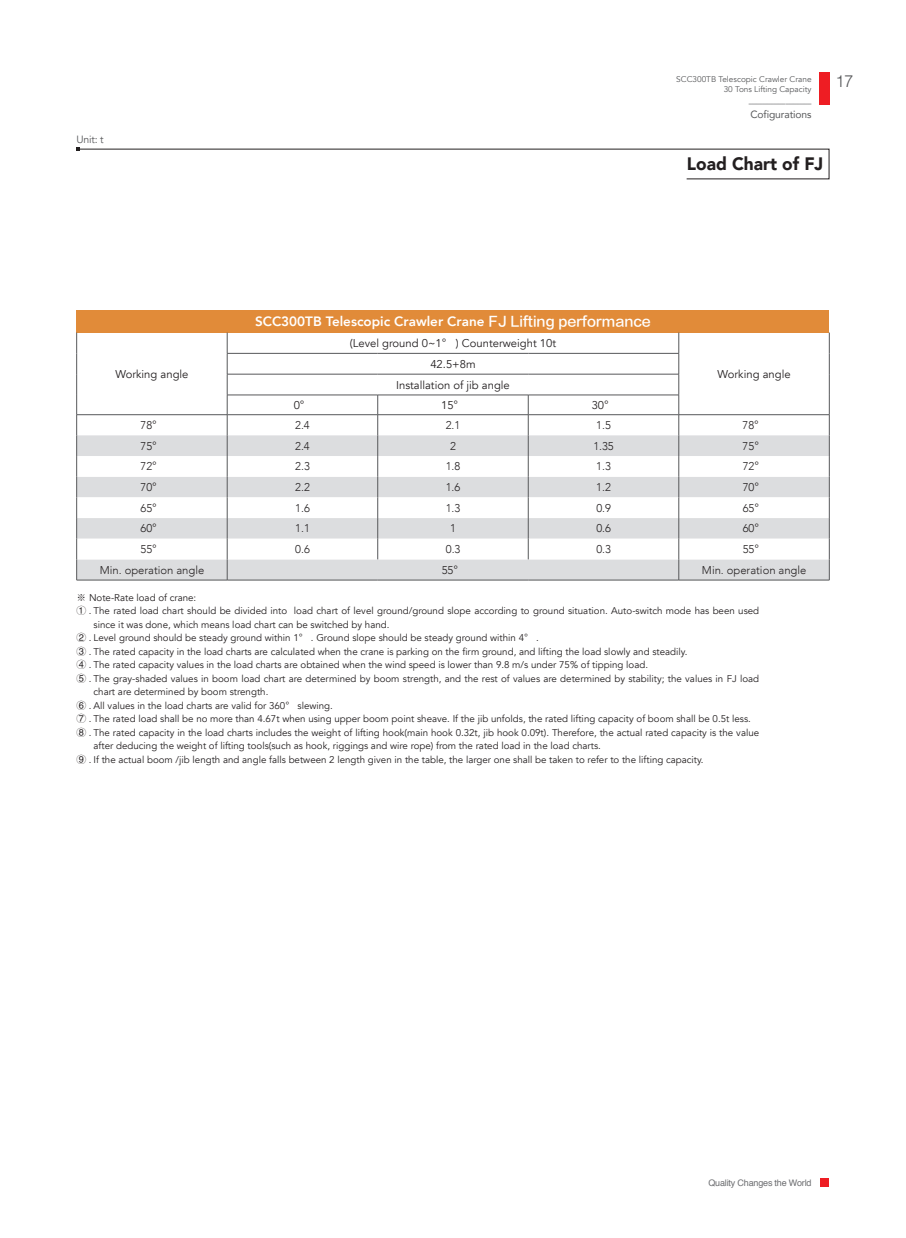
<style>
.page{position:relative;width:906px;height:1238px;background:#fff}
.page>*{position:absolute;margin:0;border:0;box-sizing:border-box;transform-origin:0 0}
.t1{font:900 18px "Avenir";color:#231f20;scale:.96 1}
.t2{font:300 16.5px "Helvetica";color:#57585a}
.t3{font:800 13.5px "Avenir";color:#fff}
.t4{font:300 11.25px "Avenir";color:#231f20}
.t5{font:11.25px/20.9px "Avenir";color:#231f20;text-align:center}
.t6{font:10.5px "Avenir";letter-spacing:-.01em;color:#57585a}
.t7{font:10.5px "Avenir";color:#57585a}
.t8{font:9.75px "Avenir";color:#231f20}
.t9{font:9px "Helvetica";letter-spacing:-.02em;color:#6c6d70}
.t10{font:8.25px/10.5px "Avenir";color:#57585a;text-align:right}
.t11{font:8.25px "Microsoft Ya Hei";color:#57585a}
.s1{font-family:"FZLTHDB SC GB1 4";font-weight:400}
.s2{font-family:"FZLTKHK GBK1 0"}
.s3{font-family:"FZLTKHK GBK1 0";font-weight:400}
</style>
<div class="page">
<svg style="left:77px;top:148px;width:753px;height:32px"></svg>
<div style="left:77px;top:310px;width:752px;height:22px;background:#e18b39"></div>
<svg style="left:76px;top:332px;width:754px;height:248px"></svg>
<hr style="left:77px;top:580px;width:150px;height:1px;background:#57585a">
<hr style="left:227px;top:580px;width:151px;height:1px;background:#57585a">
<hr style="left:378px;top:580px;width:150px;height:1px;background:#57585a">
<hr style="left:528px;top:580px;width:151px;height:1px;background:#57585a">
<hr style="left:679px;top:580px;width:150px;height:1px;background:#57585a">
<hr style="left:227px;top:353px;width:151px;height:1px;background:#57585a">
<hr style="left:378px;top:353px;width:150px;height:1px;background:#57585a">
<hr style="left:528px;top:353px;width:151px;height:1px;background:#57585a">
<hr style="left:227px;top:374px;width:151px;height:1px;background:#57585a">
<hr style="left:378px;top:374px;width:150px;height:1px;background:#57585a">
<hr style="left:528px;top:374px;width:151px;height:1px;background:#57585a">
<hr style="left:227px;top:394px;width:151px;height:1px;background:#57585a">
<hr style="left:378px;top:394px;width:150px;height:1px;background:#57585a">
<hr style="left:528px;top:394px;width:151px;height:1px;background:#57585a">
<div style="left:819px;top:73px;width:10px;height:32px;background:#ee1d23"></div>
<div style="left:820px;top:1177px;width:9px;height:9px;background:#ee1d23"></div>
<p class="t7" style="left:77px;top:133px;width:29px">Unit: t</p>
<p class="t10" style="left:676px;top:74px;width:137px">SCC300TB Telescopic Crawler Crane<br>30 Tons Lifting Capacity</p>
<p class="t11" style="left:748px;top:94px;width:64px">_________________</p>
<p class="t6" style="left:750px;top:106px;width:63px">Cofigurations</p>
<h1 class="t1" style="left:687px;top:149px;width:143px">Load Chart of FJ</h1>
<h2 class="t2" style="left:835px;top:67px;width:20px">17</h2>
<h3 class="t3" style="left:255px;top:311px;width:397px">SCC300TB Telescopic Crawler Crane <span class="s1">FJ Lifting performance</span></h3>
<p class="t5" style="left:115px;top:363px;width:75px">Working angle</p>
<p class="t5" style="left:350px;top:333px;width:208px">(Level ground 0~1<span class="s2">°</span> ) Counterweight 10t</p>
<p class="t5" style="left:396px;top:354px;width:115px">42.5+8m<br>Installation of jib angle</p>
<p class="t5" style="left:294px;top:395px;width:19px">0<span class="s2">°</span></p>
<p class="t5" style="left:441px;top:395px;width:25px">15<span class="s2">°</span></p>
<p class="t5" style="left:591px;top:395px;width:25px">30<span class="s2">°</span></p>
<p class="t5" style="left:717px;top:363px;width:75px">Working angle</p>
<p class="t4" style="left:140px;top:418px;width:24px">78<span class="s3">°</span></p>
<p class="t4" style="left:295px;top:418px;width:16px">2.4</p>
<p class="t4" style="left:446px;top:418px;width:16px">2.1</p>
<p class="t4" style="left:596px;top:418px;width:16px">1.5</p>
<p class="t4" style="left:742px;top:418px;width:24px">78<span class="s3">°</span></p>
<p class="t4" style="left:140px;top:439px;width:24px">75<span class="s3">°</span></p>
<p class="t4" style="left:295px;top:439px;width:16px">2.4</p>
<p class="t4" style="left:450px;top:439px;width:7px">2</p>
<p class="t4" style="left:593px;top:439px;width:22px">1.35</p>
<p class="t4" style="left:742px;top:439px;width:24px">75<span class="s3">°</span></p>
<p class="t4" style="left:140px;top:460px;width:24px">72<span class="s3">°</span></p>
<p class="t4" style="left:295px;top:460px;width:16px">2.3</p>
<p class="t4" style="left:446px;top:460px;width:16px">1.8</p>
<p class="t4" style="left:596px;top:460px;width:16px">1.3</p>
<p class="t4" style="left:742px;top:460px;width:24px">72<span class="s3">°</span></p>
<p class="t4" style="left:141px;top:480px;width:24px">70<span class="s3">°</span></p>
<p class="t4" style="left:295px;top:480px;width:16px">2.2</p>
<p class="t4" style="left:446px;top:480px;width:16px">1.6</p>
<p class="t4" style="left:596px;top:480px;width:16px">1.2</p>
<p class="t4" style="left:742px;top:480px;width:24px">70<span class="s3">°</span></p>
<p class="t4" style="left:141px;top:501px;width:24px">65<span class="s3">°</span></p>
<p class="t4" style="left:295px;top:501px;width:16px">1.6</p>
<p class="t4" style="left:446px;top:501px;width:16px">1.3</p>
<p class="t4" style="left:596px;top:501px;width:16px">0.9</p>
<p class="t4" style="left:742px;top:501px;width:24px">65<span class="s3">°</span></p>
<p class="t4" style="left:141px;top:522px;width:24px">60<span class="s3">°</span></p>
<p class="t4" style="left:295px;top:522px;width:16px">1.1</p>
<p class="t4" style="left:450px;top:522px;width:7px">1</p>
<p class="t4" style="left:596px;top:522px;width:16px">0.6</p>
<p class="t4" style="left:742px;top:522px;width:24px">60<span class="s3">°</span></p>
<p class="t4" style="left:141px;top:542px;width:24px">55<span class="s3">°</span></p>
<p class="t4" style="left:295px;top:542px;width:16px">0.6</p>
<p class="t4" style="left:446px;top:542px;width:16px">0.3</p>
<p class="t4" style="left:596px;top:542px;width:16px">0.3</p>
<p class="t4" style="left:742px;top:542px;width:24px">55<span class="s3">°</span></p>
<p class="t4" style="left:100px;top:563px;width:106px">Min. operation angle</p>
<p class="t4" style="left:442px;top:563px;width:24px">55<span class="s3">°</span></p>
<p class="t4" style="left:702px;top:563px;width:106px">Min. operation angle</p>
<p class="t8" style="left:77px;top:591px;width:121px"><span class="s2">※</span> Note-Rate load of crane:</p>
<p class="t8" style="left:77px;top:605px;width:684px"><span class="s2">①</span> . The rated load chart should be divided into load chart of level ground/ground slope according to ground situation. Auto-switch mode has been used</p>
<p class="t8" style="left:94px;top:618px;width:297px">since it was done, which means load chart can be switched by hand.</p>
<p class="t8" style="left:77px;top:632px;width:464px"><span class="s2">②</span> . Level ground should be steady ground within 1<span class="s2">°</span> . Ground slope should be steady ground within 4<span class="s2">°</span> .</p>
<p class="t8" style="left:77px;top:645px;width:612px"><span class="s2">③</span> . The rated capacity in the load charts are calculated when the crane is parking on the firm ground, and lifting the load slowly and steadily.</p>
<p class="t8" style="left:77px;top:659px;width:573px"><span class="s2">④</span> . The rated capacity values in the load charts are obtained when the wind speed is lower than 9.8 m/s under 75% of tipping load.</p>
<p class="t8" style="left:77px;top:672px;width:684px"><span class="s2">⑤</span> . The gray-shaded values in boom load chart are determined by boom strength, and the rest of values are determined by stability; the values in FJ load</p>
<p class="t8" style="left:94px;top:686px;width:176px">chart are determined by boom strength.</p>
<p class="t8" style="left:77px;top:699px;width:258px"><span class="s2">⑥</span> . All values in the load charts are valid for 360<span class="s2">°</span> slewing.</p>
<p class="t8" style="left:77px;top:713px;width:676px"><span class="s2">⑦</span> . The rated load shall be no more than 4.67t when using upper boom point sheave. If the jib unfolds, the rated lifting capacity of boom shall be 0.5t less.</p>
<p class="t8" style="left:77px;top:726px;width:684px"><span class="s2">⑧</span> . The rated capacity in the load charts includes the weight of lifting hook(main hook 0.32t, jib hook 0.09t). Therefore, the actual rated capacity is the value</p>
<p class="t8" style="left:94px;top:740px;width:509px">after deducing the weight of lifting tools(such as hook, riggings and wire rope) from the rated load in the load charts.</p>
<p class="t8" style="left:77px;top:753px;width:628px"><span class="s2">⑨</span> . If the actual boom /jib length and angle falls between 2 length given in the table, the larger one shall be taken to refer to the lifting capacity.</p>
<p class="t9" style="left:708px;top:1175px;width:105px">Quality Changes the World</p>
</div>
